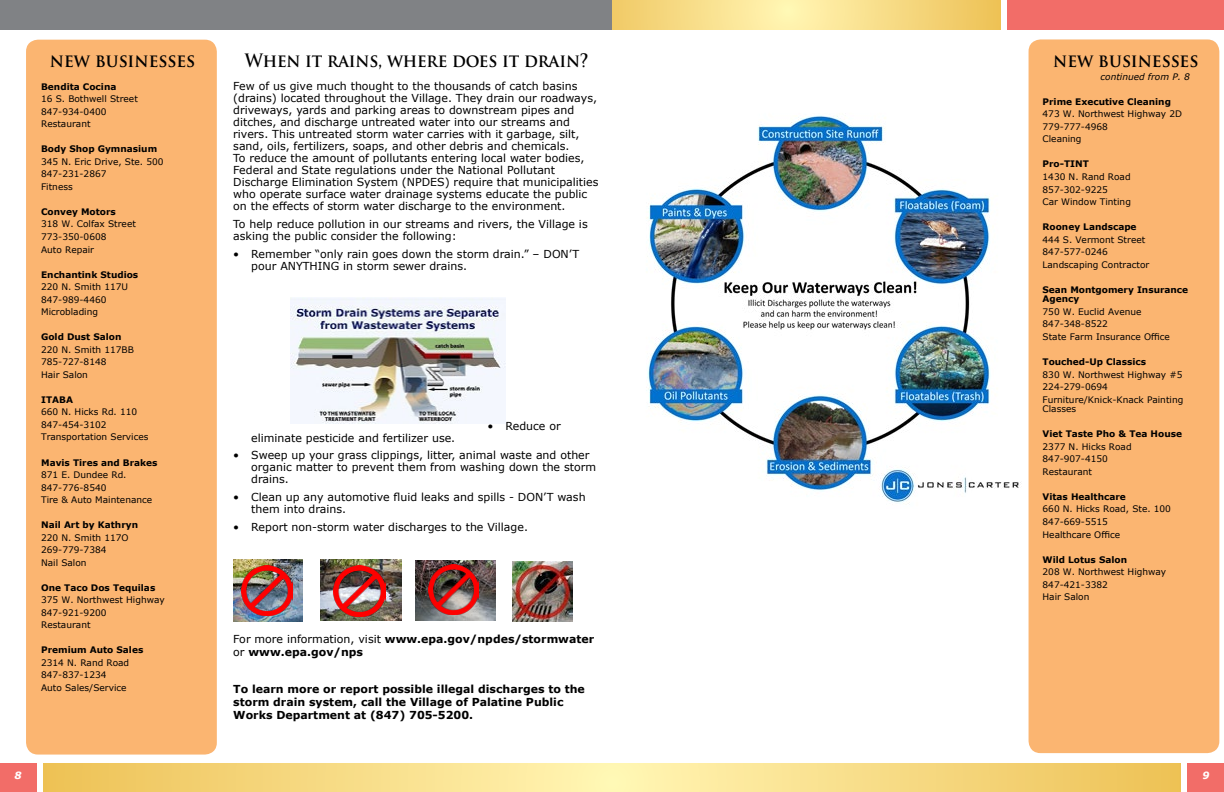
<style>
.page{position:relative;width:1224px;height:792px;background:#fff}
.page>*{position:absolute;margin:0;border:0;box-sizing:border-box;transform-origin:0 0}
.t1{font:700 18px "Trajan Pro";letter-spacing:-.01em;color:#000;scale:.93 1}
.t2{font:700 18px "Trajan Pro";letter-spacing:-.01em;color:#000;scale:.94 1}
.t3{font:11px/12px "Verdana";color:#000}
.t4{font:700 11px/13px "Verdana";color:#000}
.t5{font:italic 700 10px "Verdana";color:#fff}
.t6{font:9px/12.5px "Verdana";color:#000}
.t7{font:700 9px/9.6px "Verdana";color:#000}
.t8{font:italic 9px "Verdana";color:#000}
.s1{font-weight:400}
</style>
<div class="page">
<div style="left:0;top:763px;width:36px;height:29px;background:#f26d68"></div>
<div style="left:1188px;top:763px;width:36px;height:29px;background:#f26d68"></div>
<div style="left:1007px;top:0;width:217px;height:30px;background:#f26d68"></div>
<svg style="left:612px;top:0;width:388px;height:30px;background:#f7dd88"></svg>
<div style="left:0;top:0;width:612px;height:30px;background:#808285"></div>
<svg style="left:44px;top:764px;width:1137px;height:28px;background:#f6db84"></svg>
<img style="left:647px;top:115px;width:374px;height:388px">
<div style="left:1029px;top:39px;width:190px;height:714px;background:#fbb571;border-radius:12px"></div>
<div style="left:26px;top:40px;width:191px;height:715px;background:#fbb571;border-radius:12px"></div>
<img style="left:291px;top:297px;width:214px;height:126px">
<img style="left:233px;top:559px;width:70px;height:62px">
<img style="left:320px;top:559px;width:82px;height:62px">
<img style="left:415px;top:560px;width:80px;height:60px">
<img style="left:512px;top:561px;width:61px;height:61px">
<img style="left:242px;top:565px;width:50px;height:51px">
<img style="left:334px;top:565px;width:51px;height:52px">
<img style="left:429px;top:564px;width:50px;height:50px">
<h1 class="t2" style="left:50px;top:49px;width:156px">new businesses</h1>
<p class="t7" style="left:41px;top:81px;width:77px">Bendita Cocina</p>
<p class="t6" style="left:41px;top:93px;width:98px">16 S. Bothwell Street<br>847-934-0400<br>Restaurant</p>
<p class="t7" style="left:41px;top:144px;width:118px">Body Shop Gymnasium</p>
<p class="t6" style="left:41px;top:155px;width:124px">345 N. Eric Drive, Ste. 500<br>847-231-2867<br>Fitness</p>
<p class="t7" style="left:41px;top:207px;width:76px">Convey Motors</p>
<p class="t6" style="left:41px;top:218px;width:96px">318 W. Colfax Street<br>773-350-0608<br>Auto Repair</p>
<p class="t7" style="left:41px;top:269px;width:99px">Enchantink Studios</p>
<p class="t6" style="left:41px;top:281px;width:89px">220 N. Smith 117U<br>847-989-4460<br>Microblading</p>
<p class="t7" style="left:41px;top:332px;width:82px">Gold Dust Salon</p>
<p class="t6" style="left:41px;top:343px;width:94px">220 N. Smith 117BB<br>785-727-8148<br>Hair Salon</p>
<p class="t7" style="left:41px;top:395px;width:33px">ITABA</p>
<p class="t6" style="left:41px;top:406px;width:109px">660 N. Hicks Rd. 110<br>847-454-3102<br>Transportation Services</p>
<p class="t7" style="left:41px;top:457px;width:118px">Mavis Tires and Brakes</p>
<p class="t6" style="left:41px;top:468px;width:113px">871 E. Dundee Rd.<br>847-776-8540<br>Tire &amp; Auto Maintenance</p>
<p class="t7" style="left:41px;top:520px;width:98px">Nail Art by Kathryn</p>
<p class="t6" style="left:41px;top:531px;width:89px">220 N. Smith 117O<br>269-779-7384<br>Nail Salon</p>
<p class="t7" style="left:41px;top:583px;width:116px">One Taco Dos Tequilas</p>
<p class="t6" style="left:41px;top:594px;width:125px">375 W. Northwest Highway<br>847-921-9200<br>Restaurant</p>
<p class="t7" style="left:41px;top:645px;width:104px">Premium Auto Sales</p>
<p class="t6" style="left:41px;top:656px;width:90px">2314 N. Rand Road<br>847-837-1234<br>Auto Sales/Service</p>
<h1 class="t1" style="left:245px;top:49px;width:371px">When it rains, where does it drain?</h1>
<p class="t3" style="left:233px;top:80px;width:367px">Few of us give much thought to the thousands of catch basins (drains) located throughout the Village. They drain our roadways, driveways, yards and parking areas to downstream pipes and ditches, and discharge untreated water into our streams and rivers. This untreated storm water carries with it garbage, silt, sand, oils, fertilizers, soaps, and other debris and chemicals.<br>To reduce the amount of pollutants entering local water bodies, Federal and State regulations under the National Pollutant Discharge Elimination System (NPDES) require that municipalities who operate surface water drainage systems educate the public on the effects of storm water discharge to the environment.</p>
<p class="t3" style="left:233px;top:218px;width:356px">To help reduce pollution in our streams and rivers, the Village is asking the public consider the following:</p>
<p class="t3" style="left:251px;top:248px;width:329px;text-indent:-18px">• Remember “only rain goes down the storm drain.” – DON’T pour ANYTHING in storm sewer drains.</p>
<p class="t3" style="left:487px;top:419px;width:75px">• Reduce or</p>
<p class="t3" style="left:251px;top:431px;width:206px">eliminate pesticide and fertilizer use.</p>
<p class="t3" style="left:251px;top:449px;width:346px;text-indent:-18px">• Sweep up your grass clippings, litter, animal waste and other organic matter to prevent them from washing down the storm drains.</p>
<p class="t3" style="left:251px;top:491px;width:336px;text-indent:-18px">• Clean up any automotive fluid leaks and spills - DON’T wash them into drains.</p>
<p class="t3" style="left:233px;top:521px;width:296px">• Report non-storm water discharges to the Village.</p>
<p class="t4" style="left:233px;top:633px;width:362px"><span class="s1">For more information, visit</span> www.epa.gov/npdes/stormwater <span class="s1">or</span> www.epa.gov/nps</p>
<p class="t4" style="left:233px;top:682px;width:353px">To learn more or report possible illegal discharges to the storm drain system, call the Village of Palatine Public<br>Works Department at (847) 705-5200.</p>
<h1 class="t2" style="left:1053px;top:50px;width:156px">new businesses</h1>
<p class="t8" style="left:1101px;top:70px;width:91px">continued from P. 8</p>
<p class="t7" style="left:1043px;top:97px;width:130px">Prime Executive Cleaning</p>
<p class="t6" style="left:1043px;top:108px;width:141px">473 W. Northwest Highway 2D<br>779-777-4968<br>Cleaning</p>
<p class="t7" style="left:1043px;top:159px;width:48px">Pro-TINT</p>
<p class="t6" style="left:1043px;top:170px;width:90px">1430 N. Rand Road<br>857-302-9225<br>Car Window Tinting</p>
<p class="t7" style="left:1043px;top:222px;width:96px">Rooney Landscape</p>
<p class="t6" style="left:1043px;top:233px;width:108px">444 S. Vermont Street<br>847-577-0246<br>Landscaping Contractor</p>
<p class="t7" style="left:1043px;top:284px;width:147px">Sean Montgomery Insurance<br>Agency</p>
<p class="t6" style="left:1043px;top:305px;width:129px">750 W. Euclid Avenue<br>847-348-8522<br>State Farm Insurance Office</p>
<p class="t7" style="left:1043px;top:357px;width:105px">Touched-Up Classics</p>
<p class="t6" style="left:1043px;top:368px;width:142px">830 W. Northwest Highway #5<br>224-279-0694<br>Furniture/Knick-Knack Painting</p>
<p class="t6" style="left:1043px;top:403px;width:35px">Classes</p>
<p class="t7" style="left:1043px;top:429px;width:141px">Viet Taste Pho &amp; Tea House</p>
<p class="t6" style="left:1043px;top:440px;width:91px">2377 N. Hicks Road<br>847-907-4150<br>Restaurant</p>
<p class="t7" style="left:1043px;top:492px;width:85px">Vitas Healthcare</p>
<p class="t6" style="left:1043px;top:503px;width:130px">660 N. Hicks Road, Ste. 100<br>847-669-5515<br>Healthcare Office</p>
<p class="t7" style="left:1043px;top:554px;width:86px">Wild Lotus Salon</p>
<p class="t6" style="left:1043px;top:566px;width:125px">208 W. Northwest Highway<br>847-421-3382<br>Hair Salon</p>
<p class="t5" style="left:14px;top:769px;width:9px">8</p>
<p class="t5" style="left:1202px;top:769px;width:9px">9</p>
</div>
